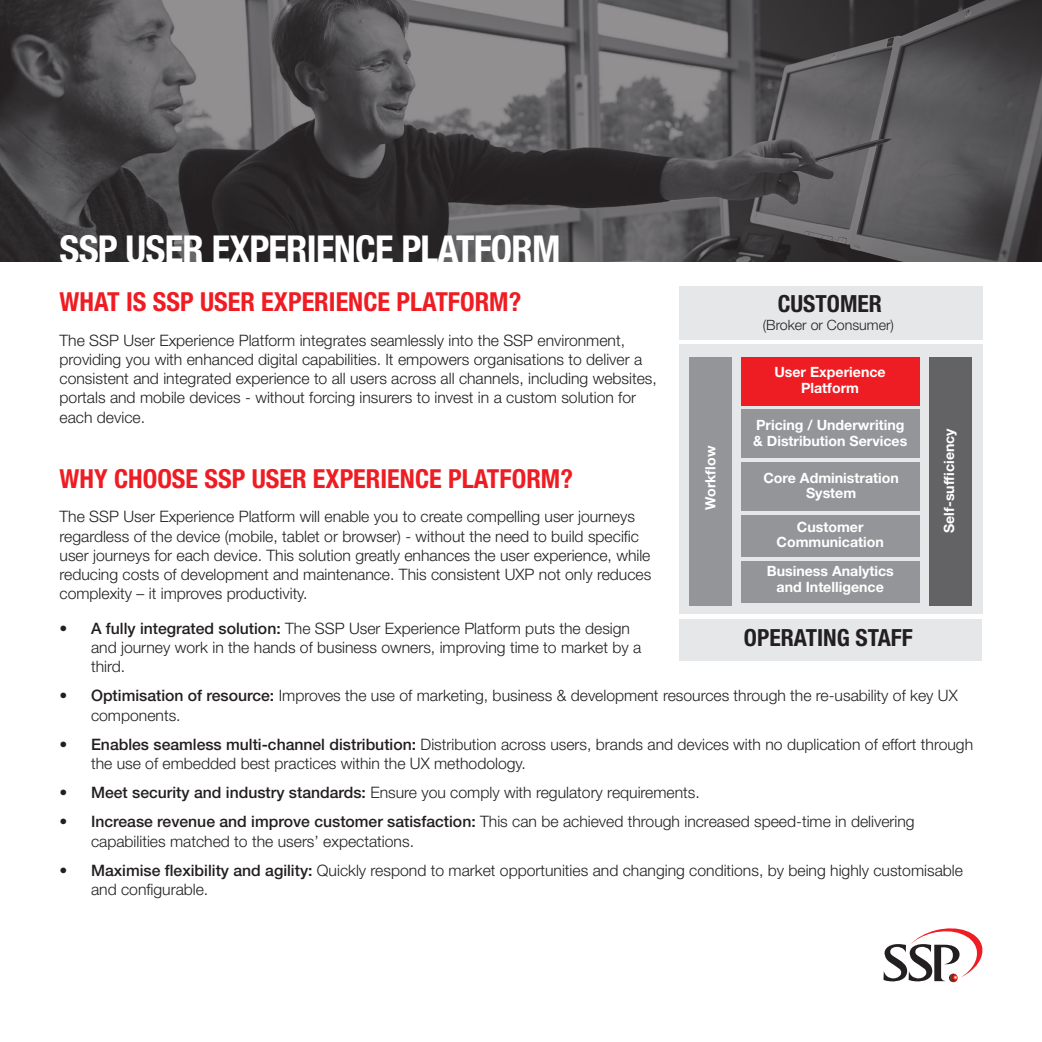
<style>
.page{position:relative;width:1042px;height:1042px;background:#fff}
.page>*{position:absolute;margin:0;border:0;box-sizing:border-box;transform-origin:0 0}
.t1{font:700 condensed 38.5px "Helvetica Neue";letter-spacing:-.02em;color:#fff}
.body{font:700 condensed 26.25px "Helvetica Neue";color:#ee1d23}
.body-2{font:700 condensed 23.62px "Helvetica Neue";color:#231f20}
.body-3{font:300 15.75px/19.2px "Helvetica Neue";color:#231f20}
.t2{font:700 14.17px/15.8px "Helvetica Neue";color:#fff;text-align:center}
.t3{font:300 14.17px "Helvetica Neue";color:#231f20}
.s1{font-weight:500}
</style>
<div class="page">
<svg style="left:883px;top:928px;width:99px;height:54px"></svg>
<svg style="left:0;top:0;width:1042px;height:262px;background:#525052"></svg>
<div style="left:679px;top:286px;width:303px;height:53px;background:#e6e7e9"></div>
<div style="left:679px;top:618px;width:302px;height:42px;background:#e6e7e9"></div>
<div style="left:679px;top:344px;width:303px;height:270px;background:#e6e7e9"></div>
<div style="left:689px;top:357px;width:43px;height:249px;background:#939598"></div>
<div style="left:741px;top:357px;width:179px;height:48px;background:#ee1d23"></div>
<div style="left:741px;top:409px;width:179px;height:49px;background:#939598"></div>
<div style="left:741px;top:462px;width:179px;height:49px;background:#939598"></div>
<div style="left:741px;top:515px;width:179px;height:42px;background:#939598"></div>
<div style="left:741px;top:561px;width:179px;height:42px;background:#939598"></div>
<div style="left:929px;top:357px;width:43px;height:249px;background:#636366"></div>
<p class="t1" style="left:60px;top:225px;width:503px">SSP USER EXPERIENCE PLATFORM</p>
<p class="body" style="left:60px;top:286px;width:463px">WHAT IS SSP USER EXPERIENCE PLATFORM?</p>
<p class="body-3" style="left:60px;top:330px;width:599px">The SSP User Experience Platform integrates seamlessly into the SSP environment, providing you with enhanced digital capabilities. It empowers organisations to deliver a consistent and integrated experience to all users across all channels, including websites, portals and mobile devices - without forcing insurers to invest in a custom solution for each device.</p>
<p class="body-2" style="left:778px;top:289px;width:106px">CUSTOMER</p>
<p class="t3" style="left:763px;top:316px;width:133px">(Broker or Consumer)</p>
<p class="t2" style="left:774px;top:364px;width:113px">User Experience<br>Platform</p>
<p class="t2" style="left:753px;top:417px;width:156px;text-align:left">Pricing / Underwriting &amp; Distribution Services</p>
<p class="t2" style="left:941px;top:533px;width:106px;rotate:-90deg">Self-sufficiency</p>
<p class="t2" style="left:702px;top:510px;width:66px;rotate:-90deg">Workflow</p>
<p class="body" style="left:60px;top:463px;width:515px">WHY CHOOSE SSP USER EXPERIENCE PLATFORM?</p>
<p class="body-3" style="left:60px;top:507px;width:593px">The SSP User Experience Platform will enable you to create compelling user journeys regardless of the device (mobile, tablet or browser) - without the need to build specific user journeys for each device. This solution greatly enhances the user experience, while reducing costs of development and maintenance. This consistent UXP not only reduces complexity – it improves productivity.</p>
<p class="body-3" style="left:91px;top:618px;width:552px;text-indent:-32px"><span class="s1">• A fully integrated solution:</span> The SSP User Experience Platform puts the design and journey work in the hands of business owners, improving time to market by a third.</p>
<p class="body-3" style="left:91px;top:686px;width:868px;text-indent:-32px"><span class="s1">• Optimisation of resource:</span> Improves the use of marketing, business &amp; development resources through the re-usability of key UX components.</p>
<p class="body-3" style="left:91px;top:734px;width:883px;text-indent:-32px"><span class="s1">• Enables seamless multi-channel distribution:</span> Distribution across users, brands and devices with no duplication of effort through the use of embedded best practices within the UX methodology.</p>
<p class="body-3" style="left:60px;top:782px;width:642px"><span class="s1">• Meet security and industry standards:</span> Ensure you comply with regulatory requirements.</p>
<p class="body-3" style="left:91px;top:812px;width:825px;text-indent:-32px"><span class="s1">• Increase revenue and improve customer satisfaction:</span> This can be achieved through increased speed-time in delivering capabilities matched to the users’ expectations.</p>
<p class="body-3" style="left:91px;top:860px;width:873px;text-indent:-32px"><span class="s1">• Maximise flexibility and agility:</span> Quickly respond to market opportunities and changing conditions, by being highly customisable and configurable.</p>
<p class="t2" style="left:763px;top:469px;width:137px">Core Administration<br>System</p>
<p class="t2" style="left:776px;top:518px;width:109px">Customer<br>Communication</p>
<p class="t2" style="left:767px;top:563px;width:129px">Business Analytics and Intelligence</p>
<p class="body-2" style="left:744px;top:623px;width:170px">OPERATING STAFF</p>
</div>
